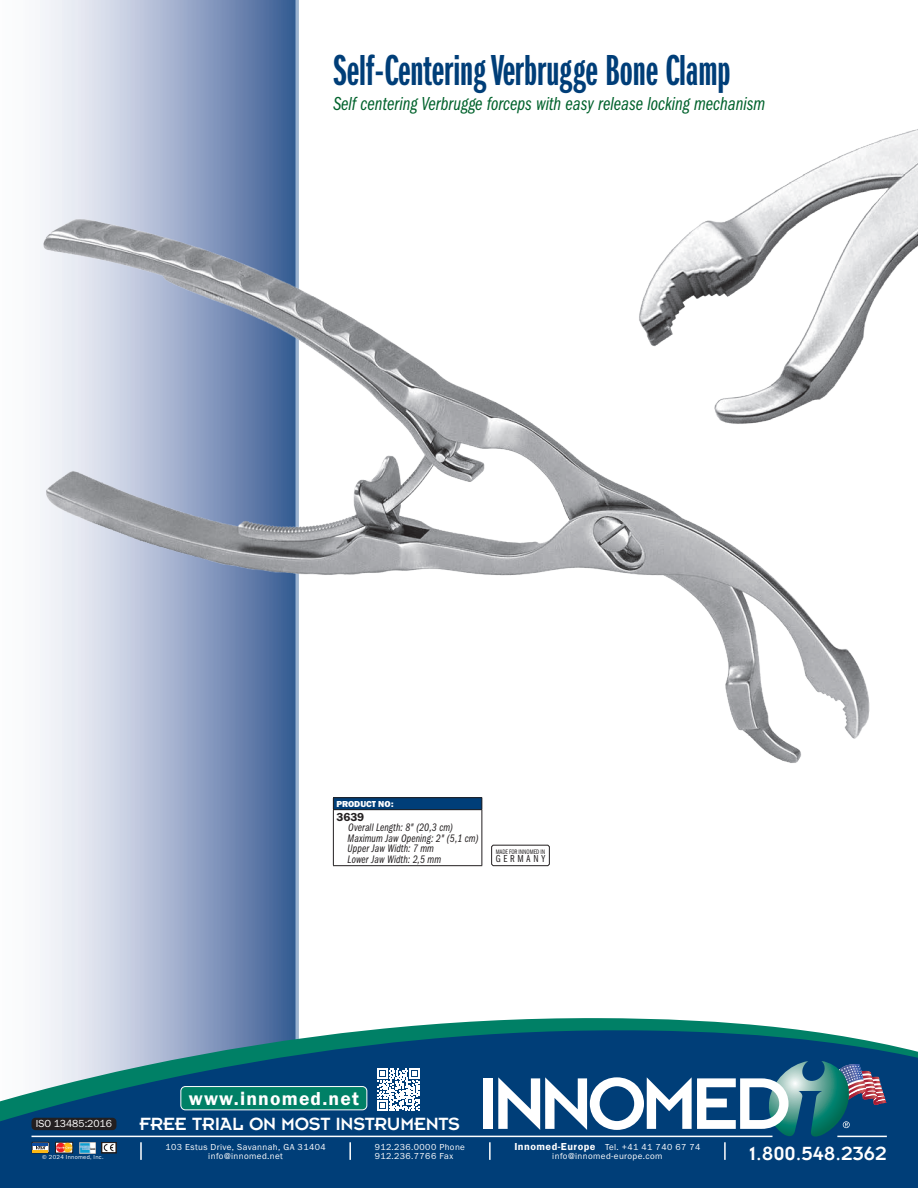
<style>
.page{position:relative;width:918px;height:1188px;background:#fff}
.page>*{position:absolute;margin:0;border:0;box-sizing:border-box;transform-origin:0 0}
.t1{font:45px "ITC Franklin Gothic Std Dm X Cp";color:#003e78}
.t2{font:21px "Insignia LT Pro";color:#fff}
.t3{font:19.5px "ITC Franklin Gothic Std Bk Cp It";color:#00622c}
.t4{font:19.5px "Insignia LT Pro";letter-spacing:-.01em;color:#fff}
.t5{font:19.5px "Franklin Gothic URW Dem";letter-spacing:.06em;color:#fff}
.t6{font:12px "Franklin Gothic URW Dem";color:#231f20}
.t7{font:11.25px/10.5px "ITC Franklin Gothic Std Bk Cp It";letter-spacing:.01em;color:#231f20}
.t8{font:10.65px "Franklin Gothic URW Boo";letter-spacing:-.005em;color:#fff}
.t9{font:10.5px "ITC Franklin Gothic Std Bk Cp";letter-spacing:.265em;color:#231f20}
.t10{font:9px/9px "Franklin Gothic URW Boo";letter-spacing:.045em;color:#fff;text-align:center}
.t11{font:9px "Franklin Gothic URW Hea";letter-spacing:-.005em;color:#fff}
.t12{font:6.75px "ITC Franklin Gothic Std Bk Cp";letter-spacing:-.005em;color:#231f20}
.t13{font:6px "Franklin Gothic URW Boo";letter-spacing:.045em;color:#fff}
.s1{font-family:"Franklin Gothic URW Dem";font-size:10.5px}
</style>
<div class="page">
<svg style="left:40px;top:0;width:256px;height:1018px;background:#a4b2ce"></svg>
<hr style="left:296px;top:0;width:2px;height:1044px;background:#cfd6e6">
<svg style="left:491px;top:844px;width:59px;height:22px"></svg>
<div style="left:333px;top:798px;width:149px;height:12px;background:#003e78"></div>
<hr style="left:333px;top:810px;width:1px;height:55px;background:#231f20">
<hr style="left:482px;top:810px;width:1px;height:55px;background:#231f20">
<hr style="left:333px;top:809px;width:149px;height:1px;background:#231f20">
<hr style="left:333px;top:865px;width:149px;height:1px;background:#231f20">
<hr style="left:333px;top:797px;width:149px;height:1px;background:#231f20">
<img style="left:757px;top:129px;width:161px;height:158px">
<img style="left:40px;top:203px;width:842px;height:568px">
<svg style="left:0;top:1018px;width:918px;height:170px;background:#29648b"></svg>
<svg style="left:32px;top:1142px;width:17px;height:11px"></svg>
<hr style="left:33px;top:1143px;width:15px;height:3px;background:#0d4da1">
<svg style="left:55px;top:1142px;width:18px;height:11px"></svg>
<img style="left:79px;top:1142px;width:17px;height:11px">
<div style="left:101px;top:1142px;width:15px;height:11px;border:1px solid #231f20"></div>
<svg style="left:104px;top:1144px;width:10px;height:7px"></svg>
<div style="left:102px;top:1142px;width:14px;height:11px;border:1px solid #231f20"></div>
<div style="left:483px;top:1078px;width:10px;height:51px;background:#fff"></div>
<svg style="left:498px;top:1061px;width:388px;height:99px"></svg>
<div style="left:32px;top:1118px;width:84px;height:12px;background:#231f20;border-radius:4px"></div>
<div style="left:181px;top:1087px;width:186px;height:23px;background:#008066;border-radius:4px"></div>
<div style="left:180px;top:1086px;width:187px;height:24px;border:1px solid #fff;border-radius:4px"></div>
<svg style="left:377px;top:1068px;width:43px;height:42px"></svg>
<h1 class="t1" style="left:333px;top:46px;width:399px">Self-Centering Verbrugge Bone Clamp</h1>
<h3 class="t3" style="left:333px;top:93px;width:434px">Self centering Verbrugge forceps with easy release locking mechanism</h3>
<p class="t11" style="left:336px;top:798px;width:59px">PRODUCT NO:</p>
<h3 class="t6" style="left:336px;top:809px;width:29px">3639</h3>
<p class="t7" style="left:348px;top:822px;width:132px">Overall Length: 8" (20,3 cm)<br>Maximum Jaw Opening: 2" (5,1 cm)<br>Upper Jaw Width: 7 mm<br>Lower Jaw Width: 2,5 mm</p>
<p class="t12" style="left:496px;top:848px;width:51px">MADE FOR INNOMED IN</p>
<p class="t9" style="left:496px;top:853px;width:51px">GERMANY</p>
<p class="t8" style="left:36px;top:1117px;width:78px">ISO 13485:2016</p>
<h3 class="t5" style="left:189px;top:1086px;width:172px">www.innomed.net</h3>
<h3 class="t4" style="left:140px;top:1114px;width:322px">FREE TRIAL ON MOST INSTRUMENTS</h3>
<p class="t10" style="left:166px;top:1142px;width:162px">103 Estus Drive, Savannah, GA 31404 info@innomed.net</p>
<p class="t10" style="left:375px;top:1142px;width:92px;text-align:left">912.236.0000 Phone<br>912.236.7766 Fax</p>
<p class="t10" style="left:514px;top:1142px;width:188px"><span class="s1">Innomed-Europe</span> Tel. +41 41 740 67 74</p>
<p class="t13" style="left:42px;top:1153px;width:63px">© 2024 Innomed, Inc.</p>
<p class="t10" style="left:552px;top:1151px;width:112px">info@innomed-europe.com</p>
<h2 class="t2" style="left:749px;top:1143px;width:139px">1.800.548.2362</h2>
</div>
